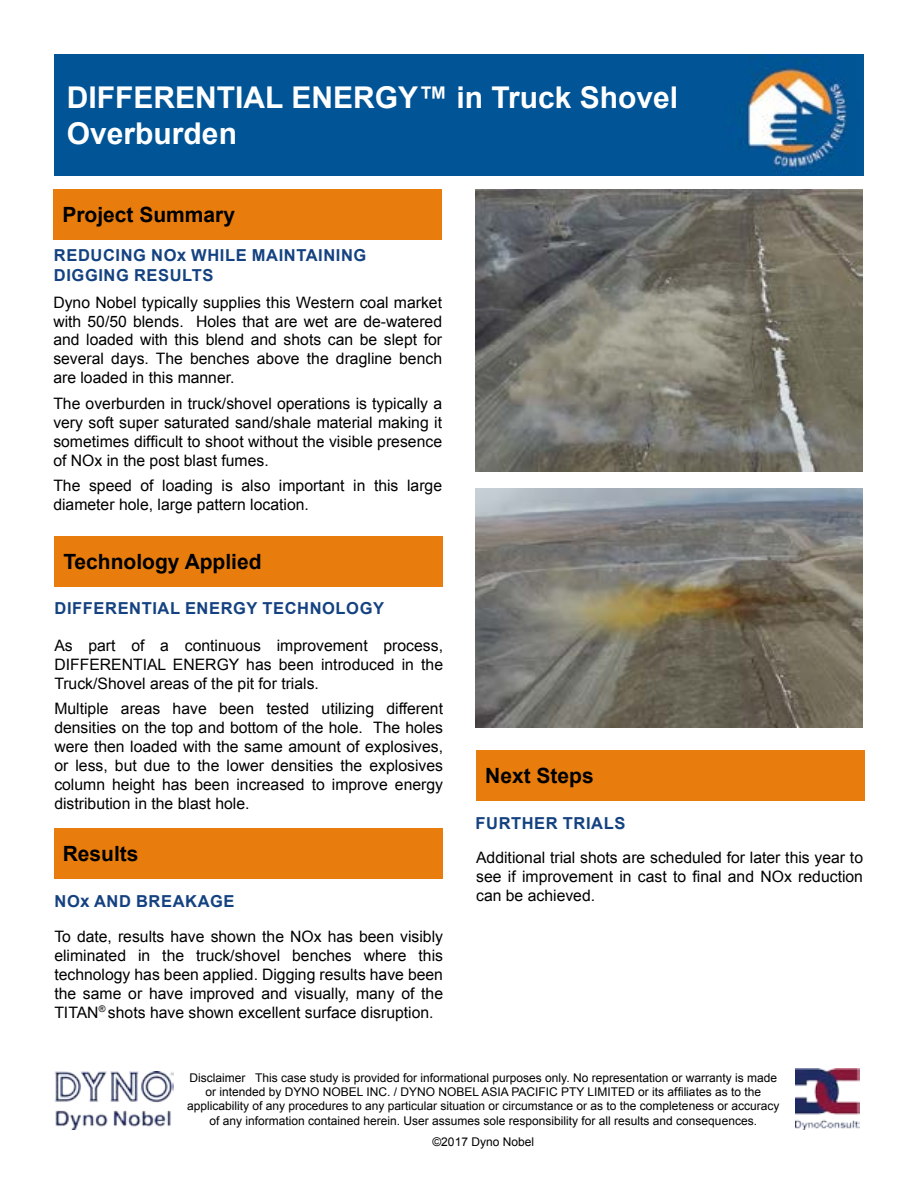
<style>
.page{position:relative;width:918px;height:1188px;background:#fff}
.page>*{position:absolute;margin:0;border:0;box-sizing:border-box;transform-origin:0 0}
.t1{font:700 30px/36px "Arial";color:#fff}
.t2{font:700 21px "Arial";color:#000}
.t3{font:700 16.5px "Arial";letter-spacing:.035em;color:#144281}
.t4{font:15.75px/18.9px "Arial";color:#000;text-align:justify}
.t5{font:12px/14.4px "Arial";color:#000;text-align:center}
</style>
<div class="page">
<img style="left:54px;top:54px;width:809px;height:121px">
<img style="left:795px;top:1069px;width:65px;height:60px">
<img style="left:54px;top:1071px;width:119px;height:59px">
<div style="left:53px;top:190px;width:389px;height:50px;background:#e87d0d"></div>
<div style="left:476px;top:751px;width:389px;height:50px;background:#e87d0d"></div>
<div style="left:54px;top:536px;width:389px;height:50px;background:#e87d0d"></div>
<div style="left:54px;top:828px;width:388px;height:51px;background:#e87d0d"></div>
<img style="left:476px;top:190px;width:387px;height:282px">
<img style="left:476px;top:488px;width:387px;height:240px">
<h1 class="t1" style="left:67px;top:79px;width:613px">DIFFERENTIAL ENERGY™ IN TRUCK SHOVEL<br>OVERBURDEN</h1>
<h2 class="t2" style="left:62px;top:200px;width:174px">PROJECT SUMMARY</h2>
<p class="t3" style="left:54px;top:243px;width:242px">REDUCING NOX WHILE MAINTA</p>
<p class="t3" style="left:318px;top:243px;width:50px">INING</p>
<p class="t3" style="left:54px;top:263px;width:149px">DIGGING RESULTS</p>
<p class="t4" style="left:53px;top:293px;width:390px">Dyno Nobel typically supplies this Western coal market with 50/50 blends. Holes that are wet are de-watered and loaded with this blend and shots can be slept for several days. The benches above the dragline bench are loaded in this manner.</p>
<p class="t4" style="left:53px;top:394px;width:390px">The overburden in truck/shovel operations is typically a very soft super saturated sand/shale material making it sometimes difficult to shoot without the visible presence of NOx in the post blast fumes.</p>
<p class="t4" style="left:53px;top:476px;width:390px">The speed of loading is also important in this large diameter hole, large pattern location.</p>
<h2 class="t2" style="left:63px;top:547px;width:200px">TECHNOLOGY APPLIED</h2>
<p class="t3" style="left:55px;top:597px;width:331px">DIFFERENTIAL EN ERGY TECHNOLOGY</p>
<p class="t4" style="left:54px;top:636px;width:390px">As part of a continuous improvement process, DIFFERENTIAL ENERGY has been introduced in the Truck/Shovel areas of the pit for trials.</p>
<p class="t4" style="left:54px;top:699px;width:390px">Multiple areas have been tested utilizing different densities on the top and bottom of the hole. The holes were then loaded with the same amount of explosives, or less, but due to the lower densities the explosives column height has been increased to improve energy distribution in the blast hole.</p>
<h2 class="t2" style="left:63px;top:839px;width:77px">RESULTS</h2>
<p class="t3" style="left:55px;top:890px;width:181px">NOX AN D BREAKAGE</p>
<p class="t4" style="left:54px;top:927px;width:390px">To date, results have shown the NOx has been visibly eliminated in the truck/shovel benches where this technology has been applied. Digging results have been the same or have improved and visually, many of the TITAN<sup>®</sup> shots have shown excellent surface disruption.</p>
<h2 class="t2" style="left:485px;top:761px;width:110px">NEXT STEPS</h2>
<p class="t3" style="left:476px;top:812px;width:150px">FURTHER TRIALS</p>
<p class="t4" style="left:476px;top:848px;width:388px">Additional trial shots are scheduled for later this year to see if improvement in cast to final and NOx reduction can be achieved.</p>
<p class="t5" style="left:187px;top:1070px;width:594px">Disclaimer This case study is provided for informational purposes only. No representation or warranty is made or intended by DYNO NOBEL INC. / DYNO NOBEL ASIA PACIFIC PTY LIMITED or its affiliates as to the applicability of any procedures to any particular situation or circumstance or as to the completeness or accuracy of any information contained herein. User assumes sole responsibility for all results and consequences.</p>
<p class="t5" style="left:432px;top:1135px;width:103px">©2017 Dyno Nobel</p>
</div>
